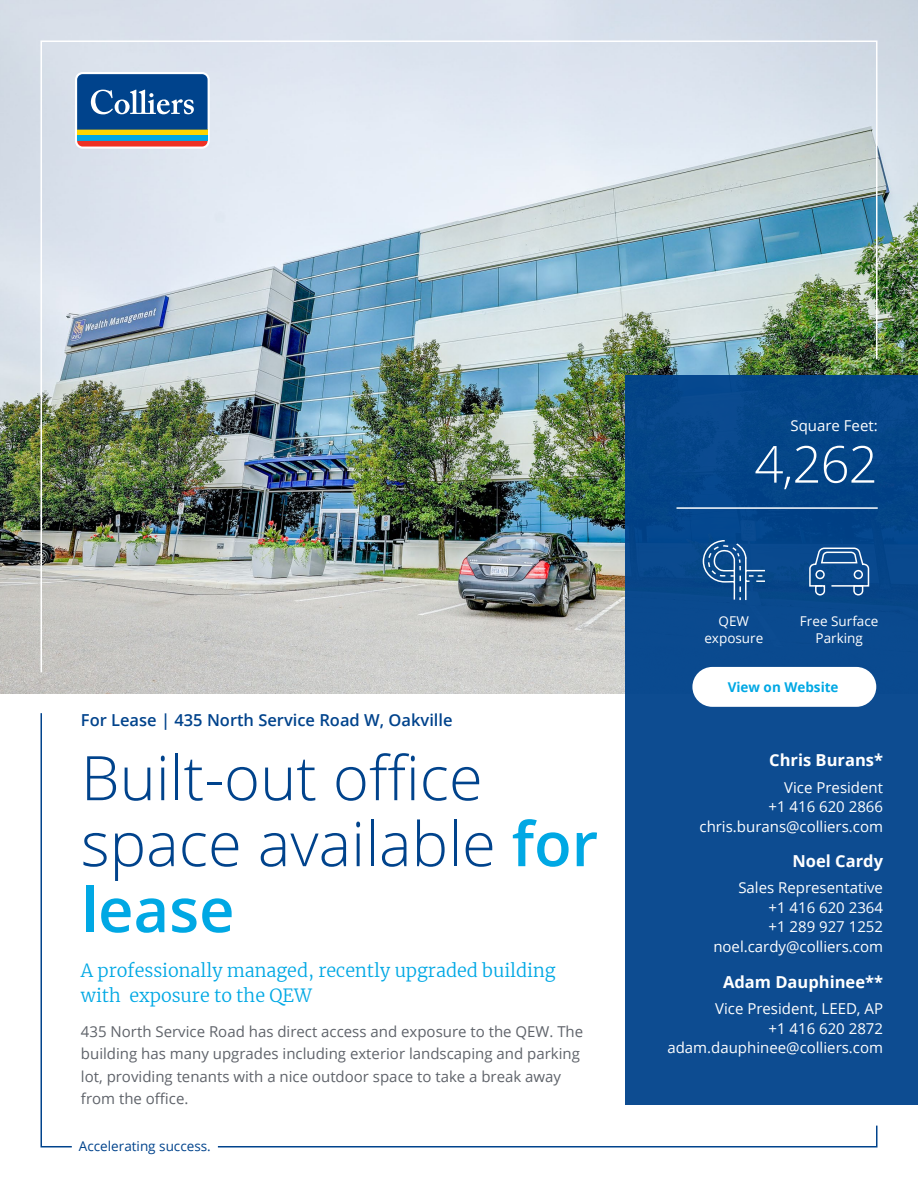
<style>
.page{position:relative;width:918px;height:1188px;background:#fff}
.page>*{position:absolute;margin:0;border:0;box-sizing:border-box;transform-origin:0 0}
.t1{font:300 61.5px/66px "Open Sans";color:#00438c}
.t2{font:300 51px "Open Sans";color:#fff}
.t3{font:300 18px/25.5px "Merriweather";color:#00a8e4}
.t4{font:600 16.5px "Open Sans";color:#00438c}
.t5{font:700 16.5px "Open Sans";color:#fff}
.t6{font:15px/22.5px "Open Sans";color:#5f636a}
.t7{font:15px/19.5px "Open Sans";color:#fff;text-align:right}
.t8{font:13.5px/16.2px "Open Sans";color:#fff;text-align:center}
.t9{font:13.5px "Open Sans";color:#00438c}
.t10{font:700 13.5px "Open Sans";color:#00a8e4}
.s1{font-weight:600;color:#00a8e4}
</style>
<div class="page">
<img style="left:0;top:0;width:918px;height:693px">
<svg style="left:40px;top:713px;width:32px;height:435px"></svg>
<svg style="left:217px;top:1125px;width:661px;height:23px"></svg>
<img style="left:40px;top:40px;width:838px;height:634px">
<div style="left:625px;top:375px;width:293px;height:730px;background:#0d4c91"></div>
<hr style="left:677px;top:507px;width:201px;height:2px;background:#fff">
<svg style="left:808px;top:547px;width:62px;height:49px"></svg>
<svg style="left:702px;top:539px;width:64px;height:62px"></svg>
<div style="left:692px;top:667px;width:184px;height:40px;background:#fff;border-radius:20px"></div>
<p class="t4" style="left:81px;top:708px;width:373px">For Lease | 435 North Service Road W, Oakville</p>
<h1 class="t1" style="left:81px;top:743px;width:519px">Built-out office space available <span class="s1">for lease</span></h1>
<p class="t3" style="left:81px;top:957px;width:476px">A professionally managed, recently upgraded building with exposure to the QEW</p>
<p class="t6" style="left:81px;top:1019px;width:504px">435 North Service Road has direct access and exposure to the QEW. The building has many upgrades including exterior landscaping and parking lot, providing tenants with a nice outdoor space to take a break away from the office.</p>
<p class="t9" style="left:79px;top:1136px;width:133px">Accelerating success.</p>
<p class="t7" style="left:790px;top:415px;width:89px">Square Feet:</p>
<h2 class="t2" style="left:754px;top:429px;width:125px">4,262</h2>
<p class="t8" style="left:704px;top:613px;width:60px">QEW exposure</p>
<p class="t8" style="left:800px;top:613px;width:80px">Free Surface<br>Parking</p>
<p class="t10" style="left:728px;top:678px;width:112px">View on Website</p>
<p class="t5" style="left:769px;top:749px;width:115px">Chris Burans*</p>
<p class="t7" style="left:700px;top:777px;width:185px">Vice President<br>+1 416 620 2866 chris.burans@colliers.com</p>
<p class="t5" style="left:793px;top:849px;width:92px">Noel Cardy</p>
<p class="t7" style="left:713px;top:878px;width:171px">Sales Representative<br>+1 416 620 2364<br>+1 289 927 1252 noel.cardy@colliers.com</p>
<p class="t5" style="left:723px;top:970px;width:161px">Adam Dauphinee**</p>
<p class="t7" style="left:667px;top:998px;width:217px">Vice President, LEED, AP<br>+1 416 620 2872 adam.dauphinee@colliers.com</p>
</div>
